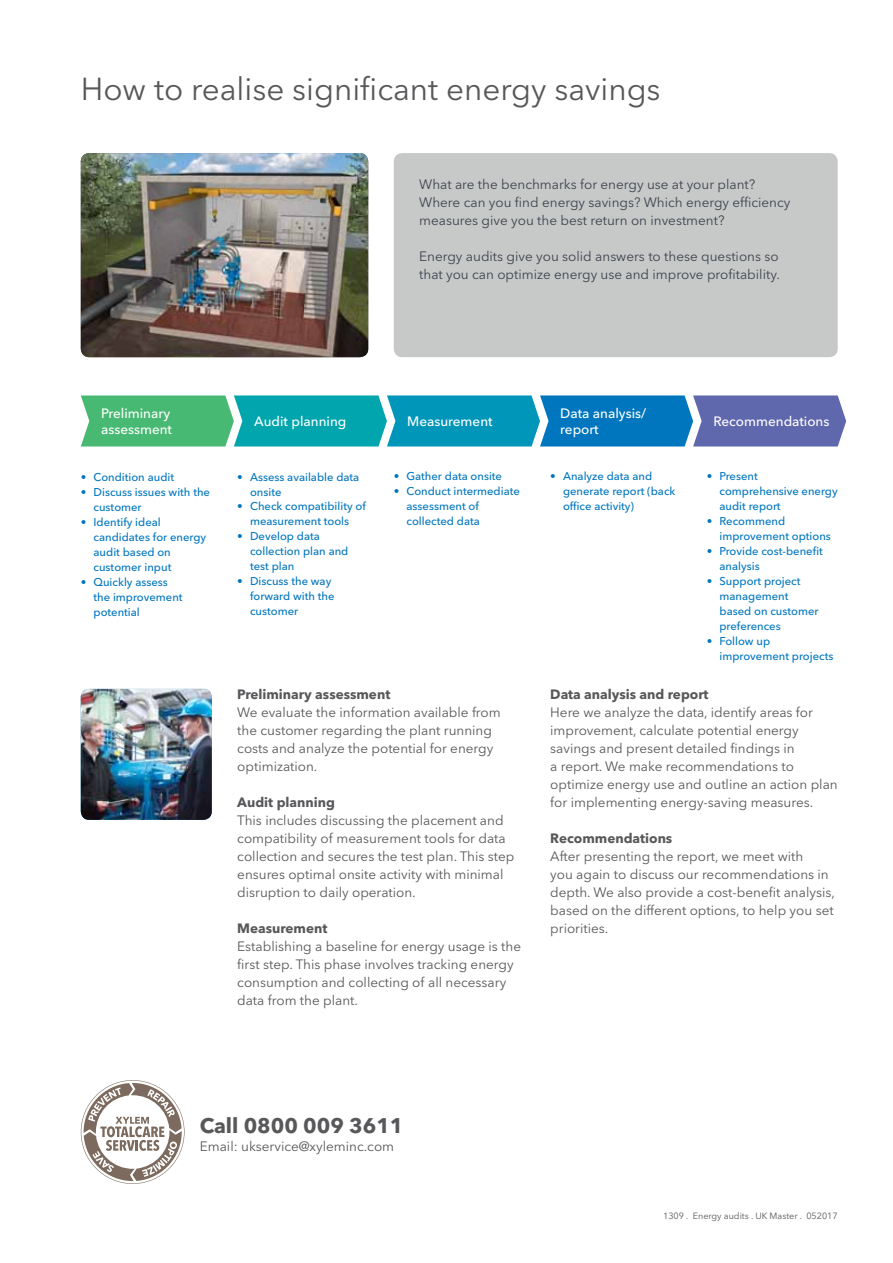
<style>
.page{position:relative;width:893px;height:1263px;background:#fff}
.page>*{position:absolute;margin:0;border:0;box-sizing:border-box;transform-origin:0 0}
.t1{font:31.5px "Avenir Next LT Pro";color:#58585b}
.t2{font:700 21px "Avenir Next LT Pro";color:#58585b}
.t3{font:13.5px/18px "Avenir Next LT Pro";color:#58585b}
.t4{font:13.5px/18px "Avenir Next LT Pro";color:#3e424b}
.t5{font:700 13.5px "Avenir Next LT Pro";color:#58585b}
.t6{font:500 13.5px/16.2px "Avenir Next LT Pro";color:#fff}
.t7{font:500 11.25px/15px "Avenir Next LT Pro";color:#0076be}
.t8{font:9px "Avenir Next LT Pro";color:#58585b}
</style>
<div class="page">
<svg style="left:81px;top:1080px;width:104px;height:104px"></svg>
<div style="left:394px;top:153px;width:444px;height:204px;background:#c7c9c9;border-radius:9px"></div>
<img style="left:81px;top:689px;width:131px;height:131px">
<svg style="left:81px;top:395px;width:765px;height:51px;background:#2f97ad"></svg>
<img style="left:81px;top:153px;width:287px;height:204px">
<h1 class="t1" style="left:81px;top:71px;width:581px">How to realise significant energy savings</h1>
<p class="t4" style="left:419px;top:175px;width:373px">What are the benchmarks for energy use at your plant?<br>Where can you find energy savings? Which energy efficiency measures give you the best return on investment?</p>
<p class="t4" style="left:419px;top:247px;width:362px">Energy audits give you solid answers to these questions so that you can optimize energy use and improve profitability.</p>
<p class="t6" style="left:101px;top:405px;width:73px">Preliminary assessment</p>
<p class="t6" style="left:254px;top:413px;width:94px">Audit planning</p>
<p class="t6" style="left:407px;top:413px;width:87px">Measurement</p>
<p class="t6" style="left:560px;top:405px;width:88px">Data analysis/ report</p>
<p class="t6" style="left:713px;top:413px;width:118px">Recommendations</p>
<p class="t7" style="left:81px;top:469px;width:95px">• Condition audit</p>
<p class="t7" style="left:94px;top:484px;width:118px;text-indent:-13px">• Discuss issues with the customer</p>
<p class="t7" style="left:94px;top:514px;width:114px;text-indent:-13px">• Identify ideal candidates for energy audit based on customer input</p>
<p class="t7" style="left:94px;top:574px;width:91px;text-indent:-13px">• Quickly assess the improvement potential</p>
<p class="t7" style="left:250px;top:469px;width:111px;text-indent:-13px">• Assess available data onsite</p>
<p class="t7" style="left:237px;top:499px;width:130px;text-align:center">• Check compatibility of measurement tools</p>
<p class="t7" style="left:250px;top:529px;width:100px;text-indent:-13px">• Develop data collection plan and test plan</p>
<p class="t7" style="left:250px;top:574px;width:86px;text-indent:-13px">• Discuss the way forward with the customer</p>
<p class="t7" style="left:394px;top:469px;width:110px">• Gather data onsite</p>
<p class="t7" style="left:406px;top:484px;width:115px;text-indent:-13px">• Conduct intermediate assessment of collected data</p>
<p class="t5" style="left:237px;top:686px;width:155px">Preliminary assessment</p>
<p class="t3" style="left:237px;top:703px;width:265px">We evaluate the information available from the customer regarding the plant running costs and analyze the potential for energy optimization.</p>
<p class="t5" style="left:237px;top:794px;width:99px">Audit planning</p>
<p class="t3" style="left:237px;top:811px;width:279px">This includes discussing the placement and compatibility of measurement tools for data collection and secures the test plan. This step ensures optimal onsite activity with minimal disruption to daily operation.</p>
<p class="t5" style="left:237px;top:920px;width:92px">Measurement</p>
<p class="t3" style="left:237px;top:937px;width:285px">Establishing a baseline for energy usage is the first step. This phase involves tracking energy consumption and collecting of all necessary data from the plant.</p>
<p class="t7" style="left:563px;top:469px;width:114px;text-indent:-13px">• Analyze data and generate report (back office activity)</p>
<p class="t7" style="left:719px;top:469px;width:120px;text-indent:-13px">• Present comprehensive energy audit report</p>
<p class="t7" style="left:719px;top:514px;width:113px;text-indent:-13px">• Recommend improvement options</p>
<p class="t7" style="left:719px;top:544px;width:105px;text-indent:-13px">• Provide cost-benefit analysis</p>
<p class="t7" style="left:719px;top:574px;width:101px;text-indent:-13px">• Support project management based on customer preferences</p>
<p class="t7" style="left:719px;top:634px;width:115px;text-indent:-13px">• Follow up improvement projects</p>
<p class="t5" style="left:550px;top:686px;width:160px">Data analysis and report</p>
<p class="t3" style="left:550px;top:703px;width:289px">Here we analyze the data, identify areas for improvement, calculate potential energy savings and present detailed findings in<br>a report. We make recommendations to optimize energy use and outline an action plan for implementing energy-saving measures.</p>
<p class="t5" style="left:550px;top:830px;width:124px">Recommendations</p>
<p class="t3" style="left:550px;top:847px;width:286px">After presenting the report, we meet with<br>you again to discuss our recommendations in depth. We also provide a cost-benefit analysis, based on the different options, to help you set priorities.</p>
<h2 class="t2" style="left:200px;top:1113px;width:205px">Call 0800 009 3611</h2>
<p class="t3" style="left:200px;top:1138px;width:196px">Email: ukservice@xyleminc.com</p>
<p class="t8" style="left:663px;top:1210px;width:176px">1309 . Energy audits . UK Master . 052017</p>
</div>
